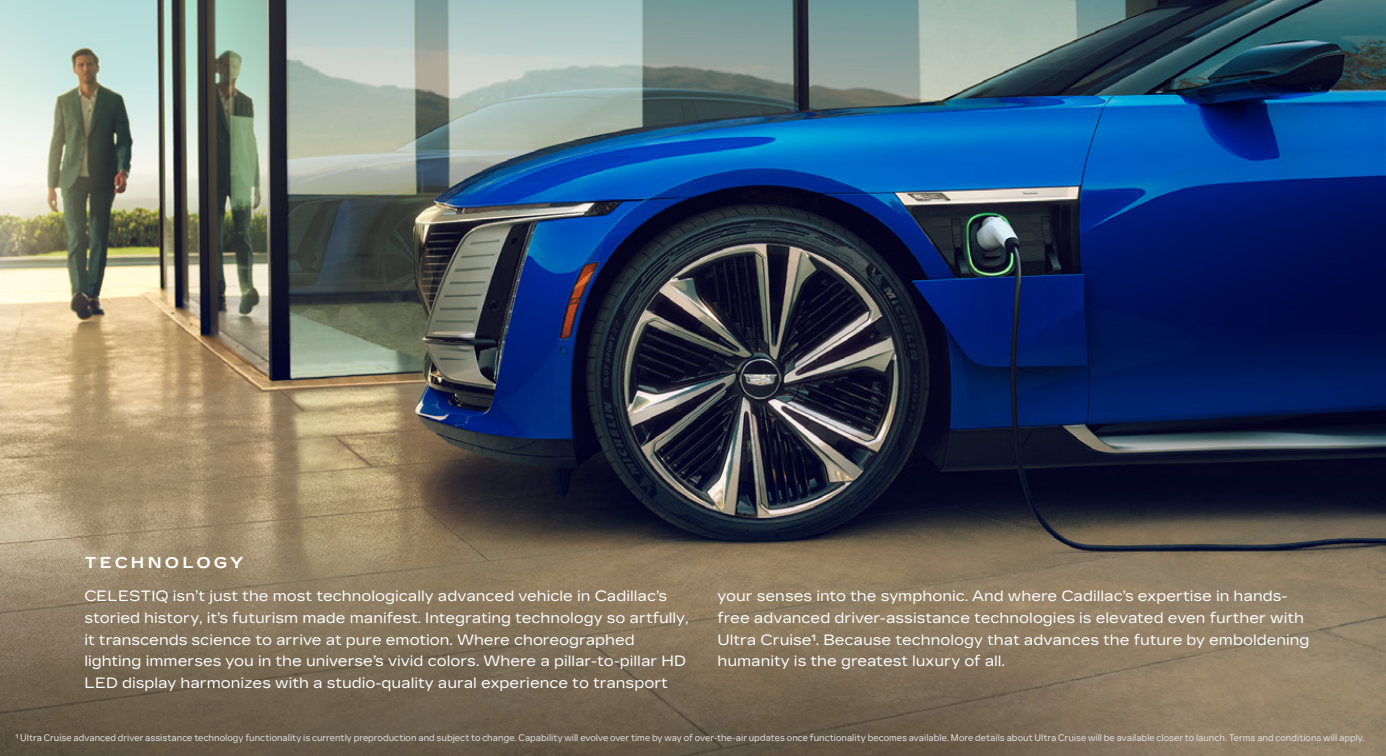
<style>
.page{position:relative;width:1386px;height:756px;background:#fff}
.page>*{position:absolute;margin:0;border:0;box-sizing:border-box;transform-origin:0 0}
.t1{font:700 15.75px "Cadillac Gothic";letter-spacing:.2em;color:#fff}
.t2{font:15.05px/21.5px "Cadillac Gothic";color:#fff}
.t3{font:condensed 9.62px "Cadillac Gothic";letter-spacing:.005em;color:#dcddde}
</style>
<div class="page">
<img style="left:0;top:0;width:1386px;height:756px">
<p class="t1" style="left:84px;top:553px;width:160px">TECHNOLOGY</p>
<p class="t2" style="left:84px;top:585px;width:606px">CELESTIQ isn’t just the most technologically advanced vehicle in Cadillac’s storied history, it’s futurism made manifest. Integrating technology so artfully, it transcends science to arrive at pure emotion. Where choreographed lighting immerses you in the universe’s vivid colors. Where a pillar-to-pillar HD LED display harmonizes with a studio-quality aural experience to transport</p>
<p class="t2" style="left:717px;top:585px;width:594px">your senses into the symphonic. And where Cadillac’s expertise in hands&shy;free advanced driver-assistance technologies is elevated even further with Ultra Cruise1. Because technology that advances the future by emboldening humanity is the greatest luxury of all.</p>
<p class="t3" style="left:16px;top:731px;width:1350px">1 Ultra Cruise advanced driver assistance technology functionality is currently preproduction and subject to change. Capability will evolve over time by way of over-the-air updates once functionality becomes available. More details about Ultra Cruise will be available closer to launch. Terms and conditions will apply.</p>
</div>
